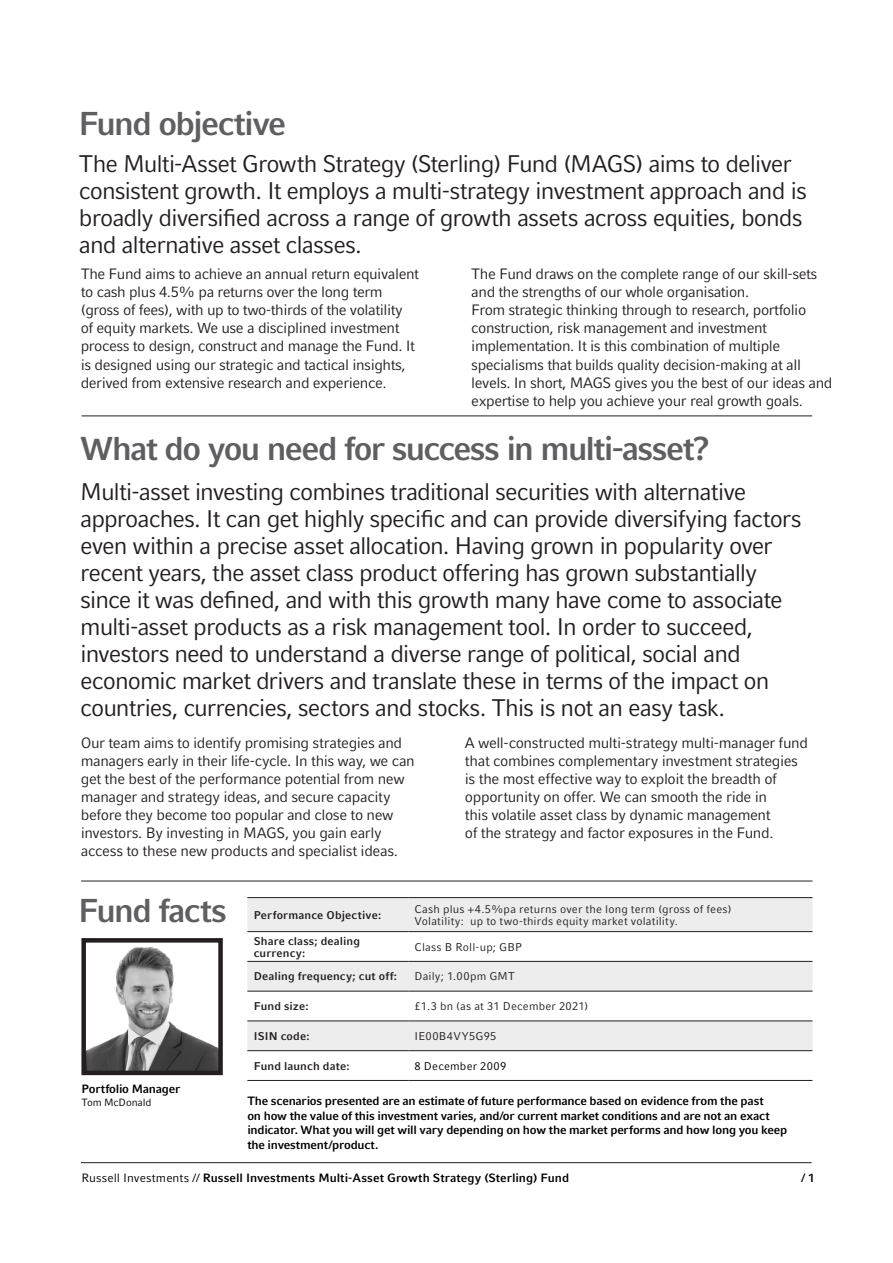
<style>
.page{position:relative;width:893px;height:1263px;background:#fff}
.page>*{position:absolute;margin:0;border:0;box-sizing:border-box;transform-origin:0 0}
.t1{font:700 33px "Compatil Fact LT Pro";letter-spacing:-.05em;color:#5f5f62}
.t2{font:24px/27px "Compatil Fact LT Pro";letter-spacing:-.045em;color:#231f20}
.t3{font:15px/18px "Compatil Fact LT Pro";letter-spacing:-.03em;color:#231f20}
.t4{font:700 12px/14.4px "Compatil Fact LT Pro";letter-spacing:-.015em;color:#000}
.t5{font:11.25px/12px "Compatil Fact LT Pro";letter-spacing:.015em;color:#231f20}
.t6{font:700 11.25px/12px "Compatil Fact LT Pro";letter-spacing:.015em;color:#231f20}
.t7{font:11.25px "Compatil Fact LT Pro";letter-spacing:.02em;color:#000}
.t8{font:10.5px "Compatil Fact LT Pro";letter-spacing:-.01em;color:#000}
.s1{font-weight:400}
</style>
<div class="page">
<div style="left:247px;top:898px;width:565px;height:33px;background:#ededed"></div>
<svg style="left:247px;top:932px;width:565px;height:148px"></svg>
<hr style="left:247px;top:897px;width:161px;height:1px;background:#231f20">
<hr style="left:408px;top:897px;width:404px;height:1px;background:#231f20">
<hr style="left:247px;top:931px;width:161px;height:1px;background:#231f20">
<hr style="left:408px;top:931px;width:404px;height:1px;background:#231f20">
<hr style="left:247px;top:961px;width:161px;height:1px;background:#231f20">
<hr style="left:408px;top:961px;width:404px;height:1px;background:#231f20">
<hr style="left:247px;top:991px;width:161px;height:1px;background:#231f20">
<hr style="left:408px;top:991px;width:404px;height:1px;background:#231f20">
<hr style="left:247px;top:1020px;width:161px;height:1px;background:#231f20">
<hr style="left:408px;top:1020px;width:404px;height:1px;background:#231f20">
<hr style="left:247px;top:1050px;width:161px;height:1px;background:#231f20">
<hr style="left:408px;top:1050px;width:404px;height:1px;background:#231f20">
<hr style="left:247px;top:1080px;width:161px;height:1px;background:#231f20">
<hr style="left:408px;top:1080px;width:404px;height:1px;background:#231f20">
<hr style="left:82px;top:415px;width:730px;height:1px;background:#231f20">
<hr style="left:81px;top:881px;width:731px;height:1px;background:#231f20">
<hr style="left:81px;top:1162px;width:731px;height:1px;background:#231f20">
<img style="left:86px;top:946px;width:132px;height:124px">
<div style="left:81px;top:938px;width:142px;height:137px;border:4px solid #231f20"></div>
<h1 class="t1" style="left:78px;top:104px;width:209px">Fund objective</h1>
<p class="t2" style="left:79px;top:150px;width:729px">The Multi-Asset Growth Strategy (Sterling) Fund (MAGS) aims to deliver consistent growth. It employs a multi-strategy investment approach and is broadly diversified across a range of growth assets across equities, bonds and alternative asset classes.</p>
<p class="t3" style="left:81px;top:265px;width:340px">The Fund aims to achieve an annual return equivalent to cash plus 4.5% pa returns over the long term (gross of fees), with up to two-thirds of the volatility of equity markets. We use a disciplined investment process to design, construct and manage the Fund. It is designed using our strategic and tactical insights, derived from extensive research and experience.</p>
<p class="t3" style="left:471px;top:265px;width:363px">The Fund draws on the complete range of our skill-sets and the strengths of our whole organisation.<br>From strategic thinking through to research, portfolio construction, risk management and investment implementation. It is this combination of multiple specialisms that builds quality decision-making at all levels. In short, MAGS gives you the best of our ideas and expertise to help you achieve your real growth goals.</p>
<h1 class="t1" style="left:80px;top:429px;width:631px">What do you need for success in multi-asset?</h1>
<p class="t2" style="left:80px;top:478px;width:723px">Multi-asset investing combines traditional securities with alternative approaches. It can get highly specific and can provide diversifying factors even within a precise asset allocation. Having grown in popularity over recent years, the asset class product offering has grown substantially since it was defined, and with this growth many have come to associate multi-asset products as a risk management tool. In order to succeed, investors need to understand a diverse range of political, social and economic market drivers and translate these in terms of the impact on countries, currencies, sectors and stocks. This is not an easy task.</p>
<p class="t3" style="left:81px;top:734px;width:336px">Our team aims to identify promising strategies and managers early in their life-cycle. In this way, we can get the best of the performance potential from new manager and strategy ideas, and secure capacity before they become too popular and close to new investors. By investing in MAGS, you gain early access to these new products and specialist ideas.</p>
<p class="t3" style="left:465px;top:734px;width:345px">A well-constructed multi-strategy multi-manager fund that combines complementary investment strategies is the most effective way to exploit the breadth of opportunity on offer. We can smooth the ride in<br>this volatile asset class by dynamic management<br>of the strategy and factor exposures in the Fund.</p>
<h1 class="t1" style="left:78px;top:891px;width:150px">Fund facts</h1>
<p class="t6" style="left:254px;top:909px;width:129px">Performance Objective:</p>
<p class="t5" style="left:415px;top:903px;width:318px">Cash plus +4.5%pa returns over the long term (gross of fees)<br>Volatility: up to two-thirds equity market volatility.</p>
<p class="t6" style="left:254px;top:935px;width:108px">Share class; dealing currency:</p>
<p class="t5" style="left:415px;top:941px;width:109px">Class B Roll-up; GBP</p>
<p class="t6" style="left:254px;top:970px;width:145px">Dealing frequency; cut off:</p>
<p class="t5" style="left:415px;top:970px;width:102px">Daily; 1.00pm GMT</p>
<p class="t6" style="left:254px;top:1000px;width:56px">Fund size:</p>
<p class="t5" style="left:415px;top:1000px;width:175px">£1.3 bn (as at 31 December 2021)</p>
<p class="t6" style="left:254px;top:1030px;width:57px">ISIN code:</p>
<p class="t5" style="left:415px;top:1030px;width:83px">IE00B4VY5G95</p>
<p class="t6" style="left:254px;top:1060px;width:97px">Fund launch date:</p>
<p class="t7" style="left:415px;top:1059px;width:93px">8 December 2009</p>
<p class="t4" style="left:82px;top:1082px;width:100px">Portfolio Manager</p>
<p class="t8" style="left:82px;top:1096px;width:71px">Tom McDonald</p>
<p class="t4" style="left:247px;top:1094px;width:541px">The scenarios presented are an estimate of future performance based on evidence from the past<br>on how the value of this investment varies, and/or current market conditions and are not an exact indicator. What you will get will vary depending on how the market performs and how long you keep the investment/product.</p>
<p class="t4" style="left:82px;top:1171px;width:489px"><span class="s1">Russell Investments //</span> Russell Investments Multi-Asset Growth Strategy (Sterling) Fund</p>
<p class="t4" style="left:801px;top:1170px;width:15px">/ 1</p>
</div>
